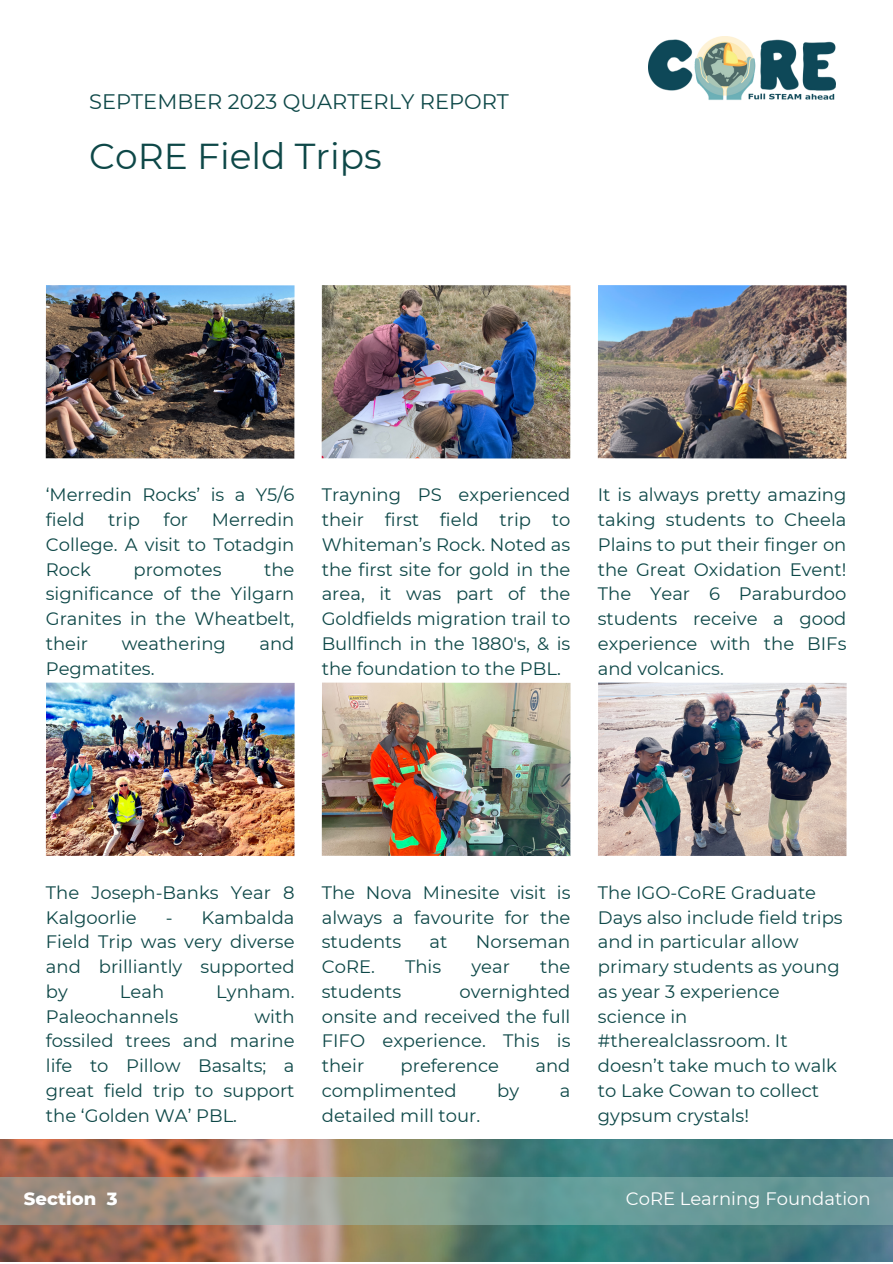
<style>
.page{position:relative;width:893px;height:1264px;background:#fff}
.page>*{position:absolute;margin:0;border:0;box-sizing:border-box;transform-origin:0 0}
.t1{font:36px "Montserrat";color:#0e4848}
.t2{font:21px "Montserrat";color:#0e4848}
.t3{font:18px/24.8px "Montserrat";color:#0e4848;text-align:justify}
.t4{font:18px "Montserrat";color:#fff}
.t5{font:800 18px "Montserrat";color:#fff}
</style>
<div class="page">
<img style="left:0;top:1139px;width:892px;height:122px">
<svg style="left:0;top:1177px;width:892px;height:47px;background:#839990"></svg>
<img style="left:648px;top:36px;width:186px;height:64px">
<img style="left:46px;top:285px;width:248px;height:173px">
<img style="left:322px;top:285px;width:248px;height:173px">
<img style="left:597px;top:285px;width:249px;height:173px">
<img style="left:46px;top:682px;width:248px;height:174px">
<img style="left:322px;top:682px;width:248px;height:174px">
<img style="left:598px;top:682px;width:248px;height:174px">
<p class="t2" style="left:89px;top:89px;width:421px">SEPTEMBER 2023 QUARTERLY REPORT</p>
<p class="t1" style="left:89px;top:134px;width:294px">CoRE Field Trips</p>
<p class="t3" style="left:46px;top:482px;width:250px">‘Merredin Rocks’ is a Y5/6 field</p>
<p class="t3" style="left:108px;top:507px;width:33px">trip</p>
<p class="t3" style="left:163px;top:507px;width:26px">for</p>
<p class="t3" style="left:46px;top:507px;width:250px;text-indent:166px">Merredin College. A visit to Totadgin Rock</p>
<p class="t3" style="left:46px;top:557px;width:250px;text-indent:218px">the significance of the Yilgarn Granites in the Wheatbelt, their</p>
<p class="t3" style="left:133px;top:557px;width:90px">promotes</p>
<p class="t3" style="left:122px;top:631px;width:106px">weathering</p>
<p class="t3" style="left:259px;top:631px;width:36px">and</p>
<p class="t3" style="left:46px;top:656px;width:110px">Pegmatites.</p>
<p class="t3" style="left:322px;top:482px;width:250px">Trayning PS experienced their first field trip to Whiteman’s Rock. Noted as the first site for gold in the area, it was part of the Goldfields migration trail to Bullfinch in the 1880's, &amp; is the foundation to the PBL.</p>
<p class="t3" style="left:597px;top:482px;width:250px">It is always pretty amazing taking students to Cheela Plains to put their finger on the Great Oxidation Event!<br>The Year 6 Paraburdoo students receive a good experience with the BIFs and volcanics.</p>
<p class="t3" style="left:46px;top:880px;width:250px">The Joseph-Banks Year 8<br>Kalgoorlie</p>
<p class="t3" style="left:46px;top:904px;width:250px;text-indent:120px">- Kambalda Field Trip was very diverse and brilliantly supported by</p>
<p class="t3" style="left:120px;top:979px;width:46px">Leah</p>
<p class="t3" style="left:216px;top:979px;width:80px">Lynham.</p>
<p class="t3" style="left:46px;top:1003px;width:134px">Paleochannels</p>
<p class="t3" style="left:46px;top:1003px;width:250px;text-indent:208px">with fossiled trees and marine life to Pillow Basalts; a great field trip to support the ‘Golden WA’ PBL.</p>
<p class="t3" style="left:322px;top:880px;width:250px">The Nova Minesite visit is always a favourite for the students</p>
<p class="t3" style="left:429px;top:929px;width:19px">at</p>
<p class="t3" style="left:476px;top:929px;width:96px">Norseman</p>
<p class="t3" style="left:322px;top:954px;width:55px">CoRE.</p>
<p class="t3" style="left:405px;top:954px;width:38px">This</p>
<p class="t3" style="left:471px;top:954px;width:40px">year</p>
<p class="t3" style="left:540px;top:954px;width:32px">the</p>
<p class="t3" style="left:322px;top:979px;width:81px">students</p>
<p class="t3" style="left:322px;top:979px;width:250px;text-indent:138px">overnighted onsite and received the full FIFO experience. This is their</p>
<p class="t3" style="left:400px;top:1053px;width:100px">preference</p>
<p class="t3" style="left:535px;top:1053px;width:36px">and</p>
<p class="t3" style="left:322px;top:1078px;width:136px">complimented</p>
<p class="t3" style="left:497px;top:1078px;width:23px">by</p>
<p class="t3" style="left:560px;top:1078px;width:12px">a</p>
<p class="t3" style="left:322px;top:1102px;width:160px">detailed mill tour.</p>
<p class="t3" style="left:598px;top:880px;width:246px;text-align:left">The IGO-CoRE Graduate<br>Days also include field trips and in particular allow primary students as young as year 3 experience science in #therealclassroom. It doesn’t take much to walk to Lake Cowan to collect gypsum crystals!</p>
<p class="t5" style="left:24px;top:1187px;width:95px">Section 3</p>
<p class="t4" style="left:625px;top:1187px;width:246px">CoRE Learning Foundation</p>
</div>
